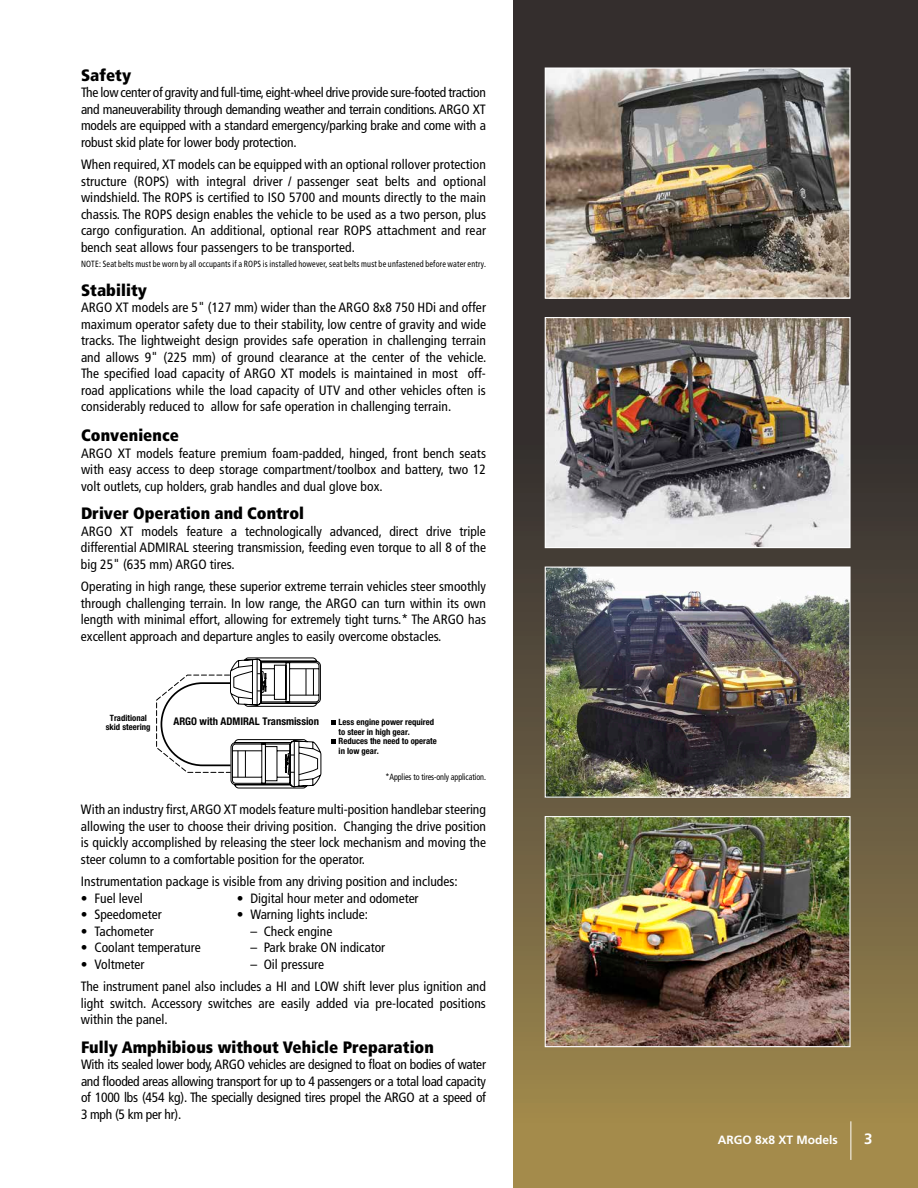
<style>
.page{position:relative;width:918px;height:1188px;background:#fff}
.page>*{position:absolute;margin:0;border:0;box-sizing:border-box;transform-origin:0 0}
.t1{font:900 condensed 16.5px "Frutiger";letter-spacing:.005em;color:#000}
.t2{font:700 15px "Frutiger";color:#fff}
.t3{font:condensed 13.5px/16.5px "Frutiger";color:#000;text-align:justify}
.t4{font:700 12px "Frutiger";color:#fff}
.t5{font:700 condensed 10.65px "Helvetica Neue";color:#000}
.t6{font:condensed 9px "Frutiger";letter-spacing:.02em;color:#000;scale:.9 1}
.t7{font:condensed 9px "Frutiger";letter-spacing:-.01em;color:#000;scale:.9 1}
.t8{font:700 condensed 8.7px/9.6px "Helvetica Neue";color:#000;text-align:center}
</style>
<div class="page">
<svg style="left:513px;top:0;width:405px;height:1188px;background:#63553c"></svg>
<img style="left:547px;top:70px;width:302px;height:227px">
<div style="left:545px;top:68px;width:306px;height:231px;border:1px solid #fff"></div>
<img style="left:547px;top:569px;width:302px;height:227px">
<div style="left:545px;top:567px;width:306px;height:231px;border:1px solid #fff"></div>
<img style="left:547px;top:818px;width:302px;height:227px">
<div style="left:545px;top:816px;width:306px;height:231px;border:1px solid #fff"></div>
<hr style="left:850px;top:1121px;width:1px;height:39px;background:#fff">
<svg style="left:331px;top:720px;width:5px;height:4px"></svg>
<svg style="left:331px;top:739px;width:5px;height:5px"></svg>
<svg style="left:156px;top:658px;width:165px;height:130px"></svg>
<img style="left:547px;top:319px;width:302px;height:227px">
<div style="left:545px;top:317px;width:306px;height:231px;border:1px solid #fff"></div>
<p class="t1" style="left:81px;top:65px;width:52px">Safety</p>
<p class="t3" style="left:81px;top:84px;width:407px">The low center of gravity and full-time, eight-wheel drive provide sure-footed traction and maneuverability through demanding weather and terrain conditions. ARGO XT models are equipped with a standard emergency/parking brake and come with a robust skid plate for lower body protection.</p>
<p class="t3" style="left:81px;top:156px;width:407px">When required, XT models can be equipped with an optional rollover protection structure (ROPS) with integral driver / passenger seat belts and optional windshield. The ROPS is certified to ISO 5700 and mounts directly to the main chassis. The ROPS design enables the vehicle to be used as a two person, plus cargo configuration. An additional, optional rear ROPS attachment and rear bench seat allows four passengers to be transported.</p>
<p class="t6" style="left:81px;top:259px;width:452px">NOTE: Seat belts must be worn by all occupants if a ROPS is installed however, seat belts must be unfastened before water entry.</p>
<p class="t1" style="left:81px;top:280px;width:68px">Stability</p>
<p class="t3" style="left:81px;top:300px;width:407px">ARGO XT models are 5" (127 mm) wider than the ARGO 8x8 750 HDi and offer maximum operator safety due to their stability, low centre of gravity and wide tracks. The lightweight design provides safe operation in challenging terrain and allows 9" (225 mm) of ground clearance at the center of the vehicle.<br>The specified load capacity of ARGO XT models is maintained in most off&shy;road applications while the load capacity of UTV and other vehicles often is considerably reduced to allow for safe operation in challenging terrain.</p>
<p class="t1" style="left:81px;top:426px;width:100px">Convenience</p>
<p class="t3" style="left:81px;top:445px;width:407px">ARGO XT models feature premium foam-padded, hinged, front bench seats with easy access to deep storage compartment/toolbox and battery, two 12 volt outlets, cup holders, grab handles and dual glove box.</p>
<p class="t1" style="left:81px;top:504px;width:225px">Driver Operation and Control</p>
<p class="t3" style="left:81px;top:523px;width:407px">ARGO XT models feature a technologically advanced, direct drive triple differential ADMIRAL steering transmission, feeding even torque to all 8 of the big 25" (635 mm) ARGO tires.</p>
<p class="t3" style="left:81px;top:579px;width:407px">Operating in high range, these superior extreme terrain vehicles steer smoothly through challenging terrain. In low range, the ARGO can turn within its own length with minimal effort, allowing for extremely tight turns.* The ARGO has excellent approach and departure angles to easily overcome obstacles.</p>
<p class="t8" style="left:106px;top:713px;width:46px">Traditional skid steering</p>
<p class="t5" style="left:173px;top:715px;width:147px">ARGO with ADMIRAL Transmission</p>
<p class="t8" style="left:339px;top:717px;width:100px;text-align:left">Less engine power required to steer in high gear.<br>Reduces the need to operate in low gear.</p>
<p class="t7" style="left:385px;top:772px;width:113px">*Applies to tires-only application.</p>
<p class="t3" style="left:81px;top:801px;width:407px">With an industry first, ARGO XT models feature multi-position handlebar steering allowing the user to choose their driving position. Changing the drive position is quickly accomplished by releasing the steer lock mechanism and moving the steer column to a comfortable position for the operator.</p>
<p class="t3" style="left:81px;top:873px;width:378px">Instrumentation package is visible from any driving position and includes:</p>
<p class="t3" style="left:81px;top:890px;width:63px">• Fuel level</p>
<p class="t3" style="left:237px;top:890px;width:183px">• Digital hour meter and odometer</p>
<p class="t3" style="left:81px;top:906px;width:82px">• Speedometer</p>
<p class="t3" style="left:237px;top:906px;width:132px">• Warning lights include:</p>
<p class="t3" style="left:81px;top:923px;width:74px">• Tachometer</p>
<p class="t3" style="left:250px;top:923px;width:83px">– Check engine</p>
<p class="t3" style="left:81px;top:939px;width:121px">• Coolant temperature</p>
<p class="t3" style="left:250px;top:939px;width:136px">– Park brake ON indicator</p>
<p class="t3" style="left:81px;top:956px;width:65px">• Voltmeter</p>
<p class="t3" style="left:81px;top:953px;width:407px;line-height:22.5px;text-align:center">– Oil pressure<br>The instrument panel also includes a HI and LOW shift lever plus ignition and</p>
<p class="t3" style="left:81px;top:995px;width:406px">light switch. Accessory switches are easily added via pre-located positions within the panel.</p>
<p class="t1" style="left:81px;top:1037px;width:354px">Fully Amphibious without Vehicle Preparation</p>
<p class="t3" style="left:81px;top:1056px;width:407px">With its sealed lower body, ARGO vehicles are designed to float on bodies of water and flooded areas allowing transport for up to 4 passengers or a total load capacity of 1000 lbs (454 kg). The specially designed tires propel the ARGO at a speed of 3 mph (5 km per hr).</p>
<p class="t4" style="left:718px;top:1133px;width:122px">ARGO 8x8 XT Models</p>
<p class="t2" style="left:864px;top:1129px;width:10px">3</p>
</div>
